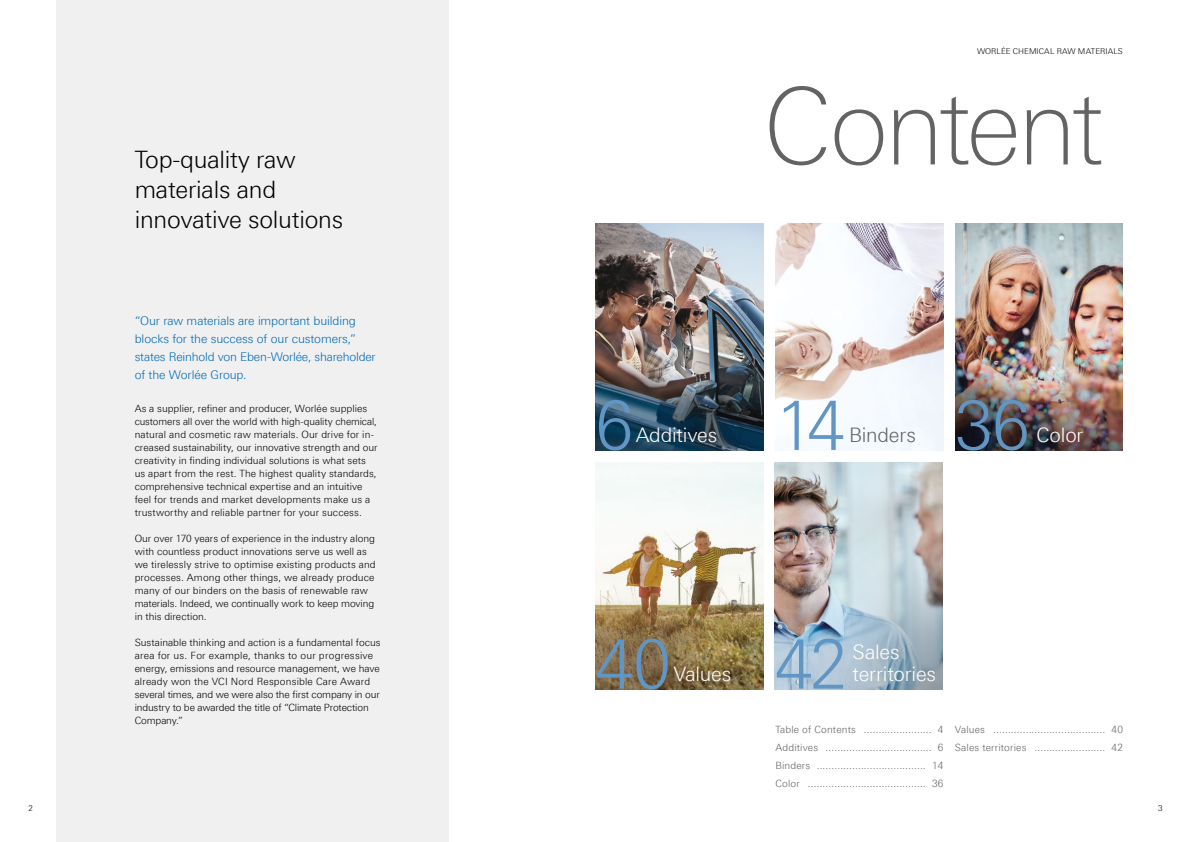
<style>
.page{position:relative;width:1191px;height:842px;background:#fff}
.page>*{position:absolute;margin:0;border:0;box-sizing:border-box;transform-origin:0 0}
.t1{font:100 107px "Linotype Univers 230";letter-spacing:-.035em;color:#646363}
.t2{font:300 68px "Linotype Univers 330";letter-spacing:-.03em;color:#6195c3}
.t3{font:300 24px/30px "Linotype Univers 330";letter-spacing:-.01em;color:#000}
.t4{font:300 20px "Linotype Univers 330";letter-spacing:-.01em;color:#fff}
.t5{font:300 20px "Linotype Univers 330";letter-spacing:-.01em;color:#646363}
.t6{font:300 12px/18px "Linotype Univers 330";letter-spacing:-.01em;color:#0069b4}
.t7{font:300 10px/13px "Linotype Univers 330";letter-spacing:.005em;color:#000}
.t8{font:300 10px "Linotype Univers 330";letter-spacing:.015em;color:#646363}
.t9{font:300 8px "Linotype Univers 330";letter-spacing:.005em;color:#000}
</style>
<div class="page">
<img style="left:595px;top:224px;width:168px;height:227px">
<img style="left:775px;top:224px;width:168px;height:227px">
<img style="left:955px;top:224px;width:168px;height:227px">
<div style="left:57px;top:0;width:392px;height:842px;background:#f0f0f0"></div>
<img style="left:595px;top:463px;width:168px;height:226px">
<img style="left:774px;top:463px;width:168px;height:226px">
<h3 class="t3" style="left:135px;top:144px;width:210px">Top-quality raw materials and innovative solutions</h3>
<p class="t6" style="left:135px;top:311px;width:242px">“Our raw materials are important building blocks for the success of our customers,” states Reinhold von Eben-Worlée, shareholder of the Worlée Group.</p>
<p class="t7" style="left:135px;top:402px;width:244px">As a supplier, refiner and producer, Worlée supplies customers all over the world with high-quality chemical, natural and cosmetic raw materials. Our drive for in&shy;creased sustainability, our innovative strength and our creativity in finding individual solutions is what sets us apart from the rest. The highest quality standards, comprehensive technical expertise and an intuitive feel for trends and market developments make us a trustworthy and reliable partner for your success.</p>
<p class="t7" style="left:135px;top:532px;width:242px">Our over 170 years of experience in the industry along with countless product innovations serve us well as we tirelessly strive to optimise existing products and processes. Among other things, we already produce many of our binders on the basis of renewable raw materials. Indeed, we continually work to keep moving in this direction.</p>
<p class="t7" style="left:135px;top:636px;width:247px">Sustainable thinking and action is a fundamental focus area for us. For example, thanks to our progressive energy, emissions and resource management, we have already won the VCI Nord Responsible Care Award several times, and we were also the first company in our industry to be awarded the title of “Climate Protection Company.”</p>
<p class="t9" style="left:977px;top:46px;width:147px">WORLÉE CHEMICAL RAW MATERIALS</p>
<h1 class="t1" style="left:763px;top:66px;width:342px">Content</h1>
<h2 class="t2" style="left:595px;top:386px;width:40px">6</h2>
<h3 class="t4" style="left:636px;top:423px;width:83px">Additives</h3>
<h2 class="t2" style="left:775px;top:386px;width:71px">14</h2>
<h3 class="t5" style="left:849px;top:423px;width:68px">Binders</h3>
<h2 class="t2" style="left:955px;top:386px;width:77px">36</h2>
<h3 class="t4" style="left:1036px;top:423px;width:49px">Color</h3>
<h2 class="t2" style="left:595px;top:624px;width:77px">40</h2>
<h2 class="t2" style="left:774px;top:624px;width:75px">42</h2>
<h3 class="t4" style="left:852px;top:640px;width:49px">Sales</h3>
<h3 class="t4" style="left:673px;top:662px;width:59px">Values</h3>
<h3 class="t4" style="left:849px;top:662px;width:75px">Pa tne s</h3>
<h3 class="t4" style="left:852px;top:662px;width:85px">territories</h3>
<p class="t8" style="left:775px;top:723px;width:82px">Table of Contents</p>
<p class="t8" style="left:937px;top:723px;width:7px">4</p>
<p class="t8" style="left:775px;top:741px;width:44px">Additives</p>
<p class="t8" style="left:937px;top:741px;width:7px">6</p>
<p class="t8" style="left:775px;top:759px;width:36px">Binders</p>
<p class="t8" style="left:932px;top:759px;width:13px">14</p>
<p class="t8" style="left:775px;top:777px;width:26px">Color</p>
<p class="t8" style="left:932px;top:777px;width:13px">36</p>
<p class="t8" style="left:955px;top:723px;width:32px">Values</p>
<p class="t8" style="left:1111px;top:723px;width:13px">40</p>
<p class="t8" style="left:955px;top:741px;width:73px">Sales territories</p>
<p class="t8" style="left:1111px;top:741px;width:13px">42</p>
<p class="t9" style="left:28px;top:803px;width:6px">2</p>
<p class="t9" style="left:1158px;top:803px;width:6px">3</p>
</div>
